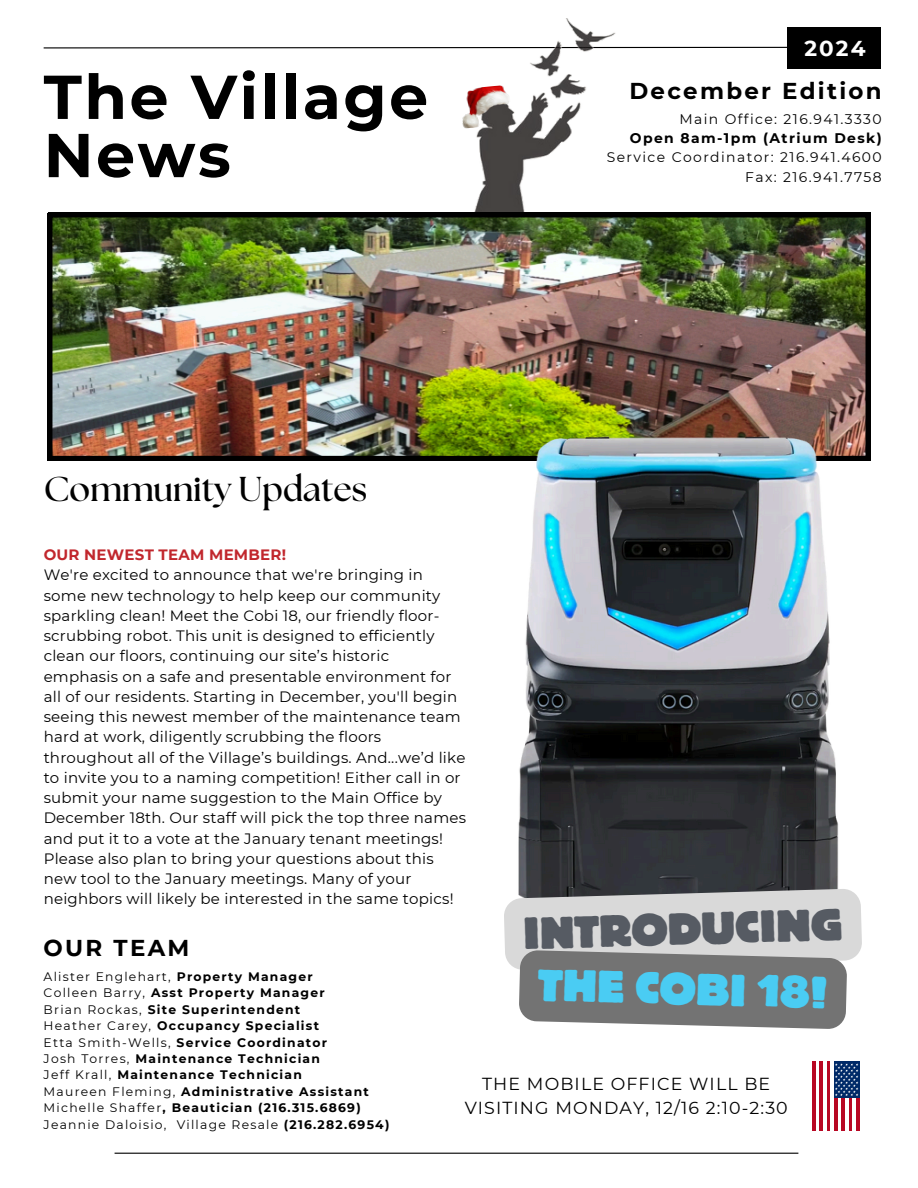
<style>
.page{position:relative;width:918px;height:1188px;background:#fff}
.page>*{position:absolute;margin:0;border:0;box-sizing:border-box;transform-origin:0 0}
.t1{font:700 61.8px/58.2px "Montserrat";letter-spacing:.04em;color:#000}
.t2{font:800 46.95px "Bloc";color:#565b63}
.t3{font:800 46.95px "Bloc";color:#4accf3}
.t4{font:700 34.5px "The Seasons";color:#000}
.t5{font:700 22.95px "Montserrat";letter-spacing:.1em;color:#000}
.t6{font:700 21.45px "Montserrat";color:#fff}
.t7{font:17.4px/24.3px "Montserrat";letter-spacing:.065em;color:#000;text-align:center}
.t8{font:15px/20.2px "Montserrat";letter-spacing:.015em;color:#000}
.t9{font:700 15px "Montserrat";letter-spacing:.015em;color:#c1272d}
.t10{font:13.95px/19.2px "Montserrat";letter-spacing:.1em;color:#000;text-align:right}
.t11{font:700 12.3px "Montserrat";letter-spacing:.1em;color:#000}
.t12{font:12.3px "Montserrat";letter-spacing:.1em;color:#000}
.s1{font-weight:700}
.s2{font-weight:400}
</style>
<div class="page">
<hr style="left:115px;top:1153px;width:683px;height:1px;background:#000">
<svg style="left:43px;top:46px;width:744px;height:3px"></svg>
<img style="left:456px;top:18px;width:188px;height:195px">
<img style="left:48px;top:213px;width:822px;height:247px">
<svg style="left:812px;top:1061px;width:48px;height:70px"></svg>
<img style="left:395px;top:382px;width:476px;height:506px">
<img style="left:459px;top:85px;width:53px;height:44px">
<div style="left:787px;top:27px;width:93px;height:42px;background:#000"></div>
<svg style="left:504px;top:888px;width:358px;height:141px;background:#a7a7a8"></svg>
<p class="t6" style="left:804px;top:35px;width:63px">2024</p>
<p class="t1" style="left:44px;top:68px;width:386px">The Village<br>News</p>
<p class="t5" style="left:629px;top:76px;width:254px">December Edition</p>
<p class="t10" style="left:607px;top:110px;width:277px">Main Office: 216.941.3330<br><span class="s1">Open 8am-1pm (Atrium Desk)<br></span>Service Coordinator: 216.941.4600<br>Fax: 216.941.7758</p>
<p class="t4" style="left:44px;top:473px;width:325px">Community Updates</p>
<h3 class="t9" style="left:44px;top:546px;width:244px">OUR NEWEST TEAM MEMBER!</h3>
<h1 class="t8" style="left:44px;top:565px;width:424px">We're excited to announce that we're bringing in some new technology to help keep our community sparkling clean! Meet the Cobi 18, our friendly floor&shy;scrubbing robot. This unit is designed to efficiently clean our floors, continuing our site’s historic emphasis on a safe and presentable environment for all of our residents. Starting in December, you'll begin seeing this newest member of the maintenance team hard at work, diligently scrubbing the floors throughout all of the Village’s buildings. And...we’d like to invite you to a naming competition! Either call in or submit your name suggestion to the Main Office by December 18th. Our staff will pick the top three names and put it to a vote at the January tenant meetings!<br>Please also plan to bring your questions about this new tool to the January meetings. Many of your neighbors will likely be interested in the same topics!</h1>
<h5 class="t2" style="left:522px;top:909px;width:321px;rotate:-2deg">INTRODUCING</h5>
<h2 class="t3" style="left:539px;top:961px;width:291px;rotate:1deg">THE COBI 18!</h2>
<p class="t5" style="left:44px;top:934px;width:147px">OUR TEAM</p>
<h3 class="t12" style="left:44px;top:969px;width:271px">Alister Englehart, <span class="s1">Property Manager</span></h3>
<p class="t11" style="left:44px;top:985px;width:283px"><span class="s2">Colleen Barry,</span> Asst Property Manager</p>
<p class="t11" style="left:44px;top:1002px;width:258px"><span class="s2">Brian Rockas,</span> Site Superintendent</p>
<p class="t11" style="left:44px;top:1018px;width:277px"><span class="s2">Heather Carey,</span> Occupancy Specialist</p>
<p class="t11" style="left:44px;top:1035px;width:285px"><span class="s2">Etta Smith-Wells,</span> Service Coordinator</p>
<p class="t11" style="left:44px;top:1051px;width:278px"><span class="s2">Josh Torres,</span> Maintenance Technician</p>
<p class="t11" style="left:44px;top:1068px;width:260px"><span class="s2">Jeff Krall,</span> Maintenance Technician</p>
<p class="t11" style="left:44px;top:1084px;width:327px"><span class="s2">Maureen Fleming,</span> Administrative Assistant</p>
<p class="t11" style="left:44px;top:1100px;width:319px"><span class="s2">Michelle Shaffer</span>, Beautician (216.315.6869)</p>
<p class="t12" style="left:44px;top:1117px;width:347px">Jeannie Daloisio, Village Resale <span class="s1">(216.282.6954)</span></p>
<p class="t7" style="left:465px;top:1071px;width:325px">THE MOBILE OFFICE WILL BE<br>VISITING MONDAY, 12/16 2:10-2:30</p>
</div>
